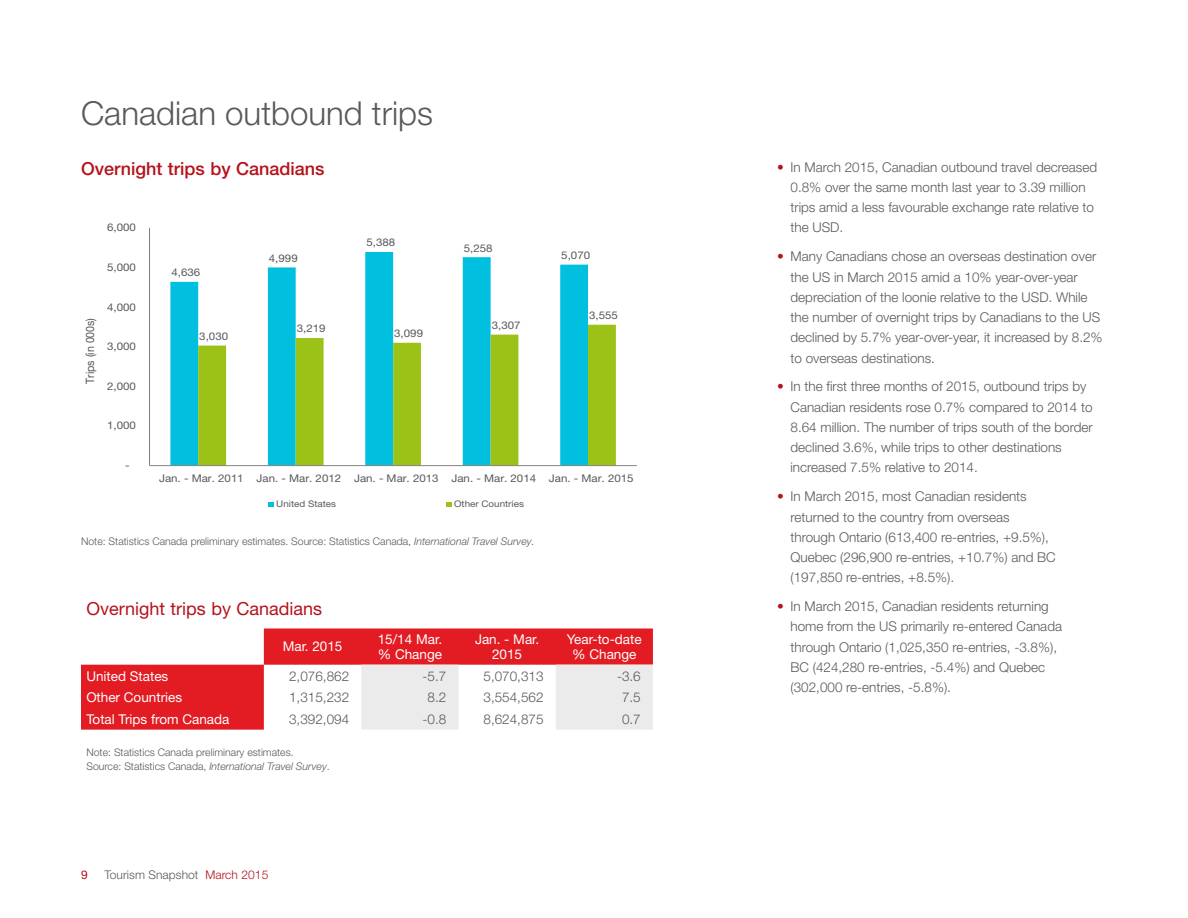
<style>
.page{position:relative;width:1188px;height:918px;background:#fff}
.page>*{position:absolute;margin:0;border:0;box-sizing:border-box;transform-origin:0 0}
.t1{font:300 33px "Helvetica Neue LT Pro";color:#58595b}
.t2{font:500 18px "Helvetica Neue LT Pro";color:#b5121b}
.t3{font:18px "Helvetica Neue LT Pro";color:#b5121b}
.t4{font:300 13.5px/20.2px "Helvetica Neue LT Pro";color:#58595b}
.t5{font:13.5px/15.8px "Helvetica Neue LT Pro";color:#fff;text-align:center}
.t6{font:300 12px "Helvetica Neue LT Pro";letter-spacing:.005em;color:#58595b}
.t7{font:12px "Helvetica Neue LT Pro";color:#b5121b}
.t8{font:11.55px "Helvetica Neue LT Pro";color:#58595b;scale:.92 1}
.t9{font:10.65px "Helvetica Neue LT Pro";color:#58595b;scale:1.09 1}
.t10{font:300 10.5px/13.5px "Helvetica Neue LT Pro";color:#58595b}
.t11{font:9px "Helvetica Neue LT Pro";color:#58595b;scale:1.09 1}
.s1{font-style:italic}
.s2{color:#b5121b}
</style>
<div class="page">
<svg style="left:170px;top:252px;width:418px;height:213px"></svg>
<svg style="left:198px;top:325px;width:418px;height:140px"></svg>
<hr style="left:149px;top:228px;width:1px;height:238px;background:#808080">
<hr style="left:150px;top:465px;width:487px;height:1px;background:#808080">
<svg style="left:269px;top:502px;width:5px;height:5px"></svg>
<svg style="left:447px;top:502px;width:5px;height:5px"></svg>
<svg style="left:81px;top:629px;width:572px;height:101px;fill:#e31b23"></svg>
<svg style="left:361px;top:665px;width:292px;height:65px"></svg>
<h1 class="t1" style="left:81px;top:93px;width:354px">Canadian outbound trips</h1>
<h2 class="t2" style="left:81px;top:158px;width:245px">Overnight trips by Canadians</h2>
<p class="t9" style="left:107px;top:221px;width:28px">6,000</p>
<p class="t9" style="left:107px;top:261px;width:28px">5,000</p>
<p class="t8" style="left:83px;top:384px;width:73px;rotate:-90deg">Trips (in 000s)</p>
<p class="t9" style="left:107px;top:300px;width:28px">4,000</p>
<p class="t9" style="left:107px;top:340px;width:28px">3,000</p>
<p class="t9" style="left:107px;top:379px;width:28px">2,000</p>
<p class="t9" style="left:107px;top:419px;width:28px">1,000</p>
<p class="t9" style="left:125px;top:459px;width:6px">-</p>
<p class="t9" style="left:171px;top:266px;width:28px">4,636</p>
<p class="t9" style="left:199px;top:330px;width:28px">3,030</p>
<p class="t9" style="left:269px;top:251px;width:28px">4,999</p>
<p class="t9" style="left:297px;top:322px;width:28px">3,219</p>
<p class="t9" style="left:366px;top:236px;width:28px">5,388</p>
<p class="t9" style="left:394px;top:327px;width:28px">3,099</p>
<p class="t9" style="left:464px;top:241px;width:28px">5,258</p>
<p class="t9" style="left:492px;top:319px;width:28px">3,307</p>
<p class="t9" style="left:561px;top:249px;width:28px">5,070</p>
<p class="t9" style="left:589px;top:309px;width:28px">3,555</p>
<p class="t9" style="left:159px;top:472px;width:437px">Jan. - Mar. 2011 Jan. - Mar. 2012 Jan. - Mar. 2013 Jan. - Mar. 2014 Jan. - Mar. 2015</p>
<p class="t11" style="left:276px;top:499px;width:57px">United States</p>
<p class="t11" style="left:454px;top:499px;width:66px">Other Countries</p>
<p class="t10" style="left:81px;top:534px;width:455px">Note: Statistics Canada preliminary estimates. Source: Statistics Canada, <span class="s1">International Travel Survey.</span></p>
<h2 class="t3" style="left:86px;top:598px;width:237px">Overnight trips by Canadians</h2>
<p class="t5" style="left:283px;top:638px;width:61px">Mar. 2015</p>
<p class="t5" style="left:378px;top:631px;width:66px;text-align:left">15/14 Mar. % Change</p>
<p class="t5" style="left:475px;top:631px;width:66px">Jan. - Mar.<br>2015</p>
<p class="t5" style="left:567px;top:631px;width:76px">Year-to-date % Change</p>
<p class="t5" style="left:86px;top:668px;width:84px">United States</p>
<p class="t4" style="left:289px;top:666px;width:62px">2,076,862</p>
<p class="t4" style="left:423px;top:666px;width:25px">-5.7</p>
<p class="t4" style="left:484px;top:666px;width:62px">5,070,313</p>
<p class="t4" style="left:617px;top:666px;width:25px">-3.6</p>
<p class="t5" style="left:86px;top:689px;width:97px">Other Countries</p>
<p class="t4" style="left:289px;top:687px;width:62px">1,315,232</p>
<p class="t4" style="left:428px;top:687px;width:20px">8.2</p>
<p class="t4" style="left:484px;top:687px;width:62px">3,554,562</p>
<p class="t4" style="left:622px;top:687px;width:20px">7.5</p>
<p class="t5" style="left:86px;top:711px;width:145px">Total Trips from Canada</p>
<p class="t4" style="left:289px;top:709px;width:62px">3,392,094</p>
<p class="t4" style="left:423px;top:709px;width:25px">-0.8</p>
<p class="t4" style="left:484px;top:709px;width:62px">8,624,875</p>
<p class="t4" style="left:622px;top:709px;width:20px">0.7</p>
<p class="t10" style="left:86px;top:745px;width:245px">Note: Statistics Canada preliminary estimates.<br>Source: Statistics Canada, <span class="s1">International Travel Survey</span>.</p>
<p class="t7" style="left:81px;top:867px;width:8px">9</p>
<p class="t6" style="left:104px;top:867px;width:165px">Tourism Snapshot <span class="s2">March 2015</span></p>
<p class="t4" style="left:790px;top:156px;width:308px;text-indent:-14px"><span class="s2">•</span> In March 2015, Canadian outbound travel decreased 0.8% over the same month last year to 3.39 million trips amid a less favourable exchange rate relative to the USD.</p>
<p class="t4" style="left:790px;top:246px;width:314px;text-indent:-14px"><span class="s2">•</span> Many Canadians chose an overseas destination over the US in March 2015 amid a 10% year-over-year depreciation of the loonie relative to the USD. While the number of overnight trips by Canadians to the US declined by 5.7% year-over-year, it increased by 8.2% to overseas destinations.</p>
<p class="t4" style="left:790px;top:376px;width:304px;text-indent:-14px"><span class="s2">•</span> In the first three months of 2015, outbound trips by Canadian residents rose 0.7% compared to 2014 to 8.64 million. The number of trips south of the border declined 3.6%, while trips to other destinations increased 7.5% relative to 2014.</p>
<p class="t4" style="left:790px;top:486px;width:267px;text-indent:-14px"><span class="s2">•</span> In March 2015, most Canadian residents returned to the country from overseas through Ontario (613,400 re-entries, +9.5%), Quebec (296,900 re‑entries, +10.7%) and BC (197,850 re‑entries, +8.5%).</p>
<p class="t4" style="left:790px;top:596px;width:273px;text-indent:-14px"><span class="s2">•</span> In March 2015, Canadian residents returning home from the US primarily re-entered Canada through Ontario (1,025,350 re-entries, -3.8%), BC (424,280 re‑entries, -5.4%) and Quebec (302,000 re‑entries, -5.8%).</p>
</div>
